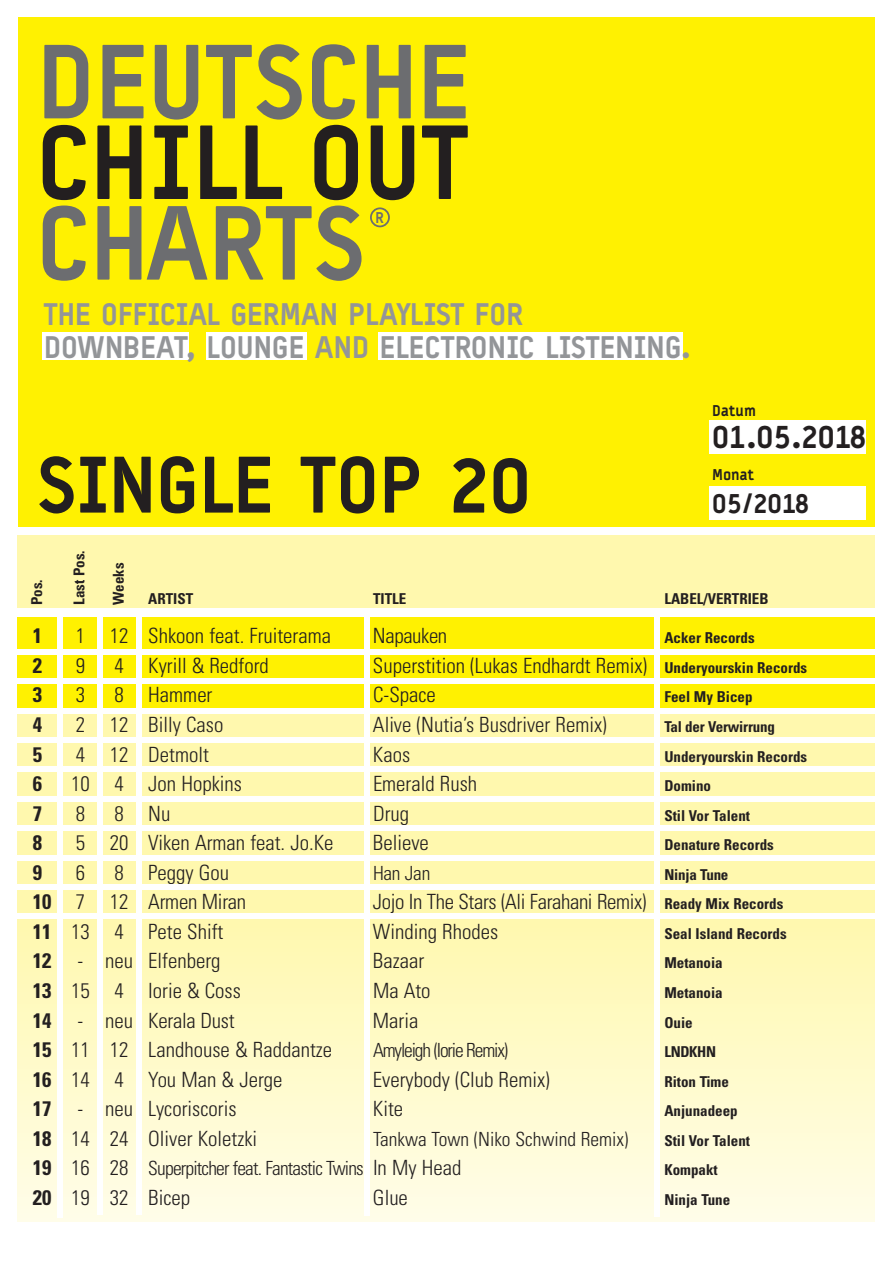
<style>
.page{position:relative;width:893px;height:1263px;background:#fff}
.page>*{position:absolute;margin:0;border:0;box-sizing:border-box;transform-origin:0 0}
.t1{font:900 101.1px "Typestar";color:#6c6d70}
.t2{font:900 101.1px "Typestar";color:#231f20}
.t3{font:900 76.95px "Typestar";color:#231f20}
.t4{font:900 31.5px "Typestar";letter-spacing:-.03em;color:#231f20}
.t5{font:900 30px/32.2px "Typestar";color:#939598}
.t6{font:900 27px "Typestar";letter-spacing:-.03em;color:#231f20}
.t7{font:300 condensed 21px "Univers";color:#231f20}
.t8{font:300 condensed 21px "Univers";letter-spacing:-.02em;color:#231f20}
.t9{font:700 condensed 21px "Univers";color:#231f20}
.t10{font:300 condensed 19.5px "Univers";letter-spacing:-.04em;color:#231f20}
.t11{font:300 condensed 19.5px "Univers";color:#231f20}
.t12{font:300 condensed 19.5px "Univers";letter-spacing:-.06em;color:#231f20}
.t13{font:700 condensed 15px "Univers";color:#231f20}
.t14{font:900 15px "Typestar";letter-spacing:-.01em;color:#231f20}
.t15{font:900 15px "Typestar";color:#6c6d70}
.s1{font-weight:700;font-size:15px}
.s2{font-weight:700}
.s3{font-weight:700;font-size:21px}
.s4{font-size:21px}
</style>
<div class="page">
<div style="left:18px;top:18px;width:857px;height:509px;background:#fff101"></div>
<div style="left:42px;top:332px;width:147px;height:28px;background:#fff"></div>
<div style="left:206px;top:332px;width:101px;height:28px;background:#fff"></div>
<div style="left:378px;top:332px;width:305px;height:28px;background:#fff"></div>
<div style="left:18px;top:918px;width:857px;height:303px;background:linear-gradient(to bottom,#fff8ae,#fffde9)"></div>
<div style="left:18px;top:697px;width:857px;height:220px;background:#fff8ae"></div>
<div style="left:18px;top:618px;width:857px;height:92px;background:#fff101"></div>
<div style="left:18px;top:536px;width:857px;height:72px;background:#fff8ae"></div>
<div style="left:57px;top:617px;width:5px;height:601px;background:#fff"></div>
<div style="left:98px;top:616px;width:5px;height:599px;background:#fff"></div>
<div style="left:136px;top:617px;width:6px;height:598px;background:#fff"></div>
<div style="left:364px;top:616px;width:6px;height:600px;background:#fff"></div>
<div style="left:654px;top:617px;width:6px;height:600px;background:#fff"></div>
<div style="left:15px;top:649px;width:860px;height:5px;background:#fff"></div>
<div style="left:15px;top:678px;width:860px;height:6px;background:#fff"></div>
<div style="left:15px;top:708px;width:860px;height:5px;background:#fff"></div>
<div style="left:15px;top:737px;width:860px;height:6px;background:#fff"></div>
<div style="left:15px;top:766px;width:860px;height:6px;background:#fff"></div>
<div style="left:15px;top:796px;width:860px;height:6px;background:#fff"></div>
<div style="left:15px;top:825px;width:860px;height:6px;background:#fff"></div>
<div style="left:15px;top:855px;width:860px;height:5px;background:#fff"></div>
<div style="left:15px;top:884px;width:860px;height:6px;background:#fff"></div>
<div style="left:15px;top:913px;width:860px;height:6px;background:#fff"></div>
<div style="left:709px;top:420px;width:156px;height:34px;background:#fff"></div>
<div style="left:709px;top:486px;width:156px;height:33px;background:#fff"></div>
<svg style="left:370px;top:207px;width:20px;height:20px"></svg>
<h1 class="t1" style="left:36px;top:45px;width:436px">DEUTSCHE</h1>
<h1 class="t2" style="left:36px;top:125px;width:434px">CHILL OUT</h1>
<h1 class="t1" style="left:36px;top:206px;width:333px">CHARTS</h1>
<p class="t15" style="left:376px;top:212px;width:10px">R</p>
<h3 class="t5" style="left:44px;top:301px;width:648px">THE OFFICIAL GERMAN PLAYLIST FOR<br>DOWNBEAT, LOUNGE AND ELECTRONIC LISTENING.</h3>
<h2 class="t3" style="left:36px;top:457px;width:497px">SINGLE TOP 20</h2>
<p class="t14" style="left:712px;top:405px;width:45px">Datum</p>
<h3 class="t4" style="left:712px;top:425px;width:156px">01.05.2018</h3>
<p class="t14" style="left:712px;top:469px;width:43px">Monat</p>
<p class="t6" style="left:712px;top:493px;width:98px">05/2018</p>
<p class="t13" style="left:31px;top:605px;width:27px;rotate:-90deg">Pos.</p>
<p class="t13" style="left:74px;top:605px;width:56px;rotate:-90deg">Last Pos.</p>
<p class="t13" style="left:113px;top:605px;width:44px;rotate:-90deg">Weeks</p>
<p class="t13" style="left:148px;top:593px;width:47px">ARTIST</p>
<p class="t13" style="left:373px;top:593px;width:35px">TITLE</p>
<p class="t13" style="left:664px;top:593px;width:106px">LABEL/VERTRIEB</p>
<p class="t9" style="left:33px;top:628px;width:11px">1</p>
<p class="t7" style="left:76px;top:628px;width:257px">1 12 Shkoon feat. Fruiterama</p>
<p class="t8" style="left:373px;top:628px;width:76px">Napauken</p>
<p class="t13" style="left:664px;top:632px;width:92px">Acker Records</p>
<p class="t9" style="left:33px;top:658px;width:11px">2</p>
<p class="t7" style="left:76px;top:658px;width:11px">9</p>
<p class="t7" style="left:114px;top:658px;width:156px">4 Kyrill &amp; Redford</p>
<p class="t7" style="left:373px;top:658px;width:436px">Superstition (Lukas Endhardt Remix) <span class="s1">Underyourskin Records</span></p>
<p class="t9" style="left:33px;top:687px;width:11px">3</p>
<p class="t7" style="left:76px;top:687px;width:11px">3</p>
<p class="t7" style="left:114px;top:687px;width:100px">8 Hammer</p>
<p class="t7" style="left:373px;top:687px;width:64px">C-Space</p>
<p class="t13" style="left:664px;top:692px;width:90px">Feel My Bicep</p>
<p class="t9" style="left:33px;top:717px;width:11px">4</p>
<p class="t7" style="left:76px;top:717px;width:149px">2 12 Billy Caso</p>
<p class="t7" style="left:373px;top:717px;width:235px">Alive (Nutia’s Busdriver Remix)</p>
<p class="t13" style="left:664px;top:721px;width:112px">Tal der Verwirrung</p>
<p class="t9" style="left:33px;top:746px;width:11px">5</p>
<p class="t7" style="left:76px;top:746px;width:135px">4 12 Detmolt</p>
<p class="t7" style="left:373px;top:746px;width:39px">Kaos</p>
<p class="t13" style="left:664px;top:751px;width:144px">Underyourskin Records</p>
<p class="t9" style="left:33px;top:776px;width:11px">6</p>
<p class="t7" style="left:71px;top:776px;width:172px">10 4 Jon Hopkins</p>
<p class="t7" style="left:373px;top:776px;width:106px">Emerald Rush</p>
<p class="t13" style="left:664px;top:780px;width:48px">Domino</p>
<p class="t9" style="left:33px;top:805px;width:11px">7</p>
<p class="t7" style="left:76px;top:805px;width:11px">8</p>
<p class="t7" style="left:114px;top:805px;width:58px">8 Nu</p>
<p class="t7" style="left:373px;top:805px;width:38px">Drug</p>
<p class="t13" style="left:664px;top:810px;width:87px">Stil Vor Talent</p>
<p class="t9" style="left:33px;top:835px;width:11px">8</p>
<p class="t7" style="left:76px;top:835px;width:259px">5 20 Viken Arman feat. Jo.Ke</p>
<p class="t7" style="left:373px;top:835px;width:57px">Believe</p>
<p class="t13" style="left:664px;top:839px;width:111px">Denature Records</p>
<p class="t9" style="left:33px;top:864px;width:11px">9</p>
<p class="t7" style="left:76px;top:864px;width:11px">6</p>
<p class="t7" style="left:114px;top:864px;width:116px">8 Peggy Gou</p>
<p class="t10" style="left:373px;top:866px;width:59px">Han Jan</p>
<p class="t13" style="left:664px;top:869px;width:66px">Ninja Tune</p>
<p class="t7" style="left:33px;top:894px;width:215px"><span class="s2">10</span> 7 12 Armen Miran</p>
<p class="t8" style="left:373px;top:894px;width:412px">Jojo In The Stars (Ali Farahani Remix) <span class="s1">Ready Mix Records</span></p>
<p class="t7" style="left:33px;top:924px;width:192px"><span class="s2">11</span> 13 4 Pete Shift</p>
<p class="t7" style="left:373px;top:924px;width:127px">Winding Rhodes</p>
<p class="t13" style="left:664px;top:928px;width:124px">Seal Island Records</p>
<p class="t7" style="left:33px;top:953px;width:189px"><span class="s2">12</span> - neu Elfenberg</p>
<p class="t7" style="left:373px;top:953px;width:53px">Bazaar</p>
<p class="t13" style="left:664px;top:957px;width:60px">Metanoia</p>
<p class="t7" style="left:33px;top:983px;width:210px"><span class="s2">13</span> 15 4 Iorie &amp; Coss</p>
<p class="t7" style="left:373px;top:983px;width:59px">Ma Ato</p>
<p class="t13" style="left:664px;top:987px;width:60px">Metanoia</p>
<p class="t7" style="left:33px;top:1012px;width:203px"><span class="s2">14</span> - neu Kerala Dust</p>
<p class="t7" style="left:373px;top:1012px;width:47px">Maria</p>
<p class="t13" style="left:664px;top:1017px;width:30px">Ouie</p>
<p class="t7" style="left:33px;top:1042px;width:301px"><span class="s2">15</span> 11 12 Landhouse &amp; Raddantze</p>
<p class="t12" style="left:373px;top:1043px;width:137px">Amyleigh (Iorie Remix)</p>
<p class="t13" style="left:664px;top:1046px;width:53px">LNDKHN</p>
<p class="t7" style="left:33px;top:1071px;width:251px"><span class="s2">16</span> 14 4 You Man &amp; Jerge</p>
<p class="t7" style="left:373px;top:1071px;width:178px">Everybody (Club Remix)</p>
<p class="t13" style="left:664px;top:1076px;width:66px">Riton Time</p>
<p class="t7" style="left:33px;top:1101px;width:205px"><span class="s2">17</span> - neu Lycoriscoris</p>
<p class="t7" style="left:373px;top:1101px;width:32px">Kite</p>
<p class="t13" style="left:664px;top:1105px;width:75px">Anjunadeep</p>
<p class="t7" style="left:33px;top:1130px;width:226px"><span class="s2">18</span> 14 24 Oliver Koletzki</p>
<p class="t11" style="left:373px;top:1132px;width:257px">Tankwa Town (Niko Schwind Remix)</p>
<p class="t13" style="left:664px;top:1135px;width:87px">Stil Vor Talent</p>
<p class="t10" style="left:33px;top:1161px;width:430px"><span class="s3">19</span> <span class="s4">16 28</span> Superpitcher feat. Fantastic Twins <span class="s4">In My Head</span></p>
<p class="t13" style="left:664px;top:1164px;width:55px">Kompakt</p>
<p class="t7" style="left:33px;top:1190px;width:159px"><span class="s2">20</span> 19 32 Bicep</p>
<p class="t7" style="left:373px;top:1190px;width:36px">Glue</p>
<p class="t13" style="left:664px;top:1194px;width:67px">Ninja Tune</p>
</div>
